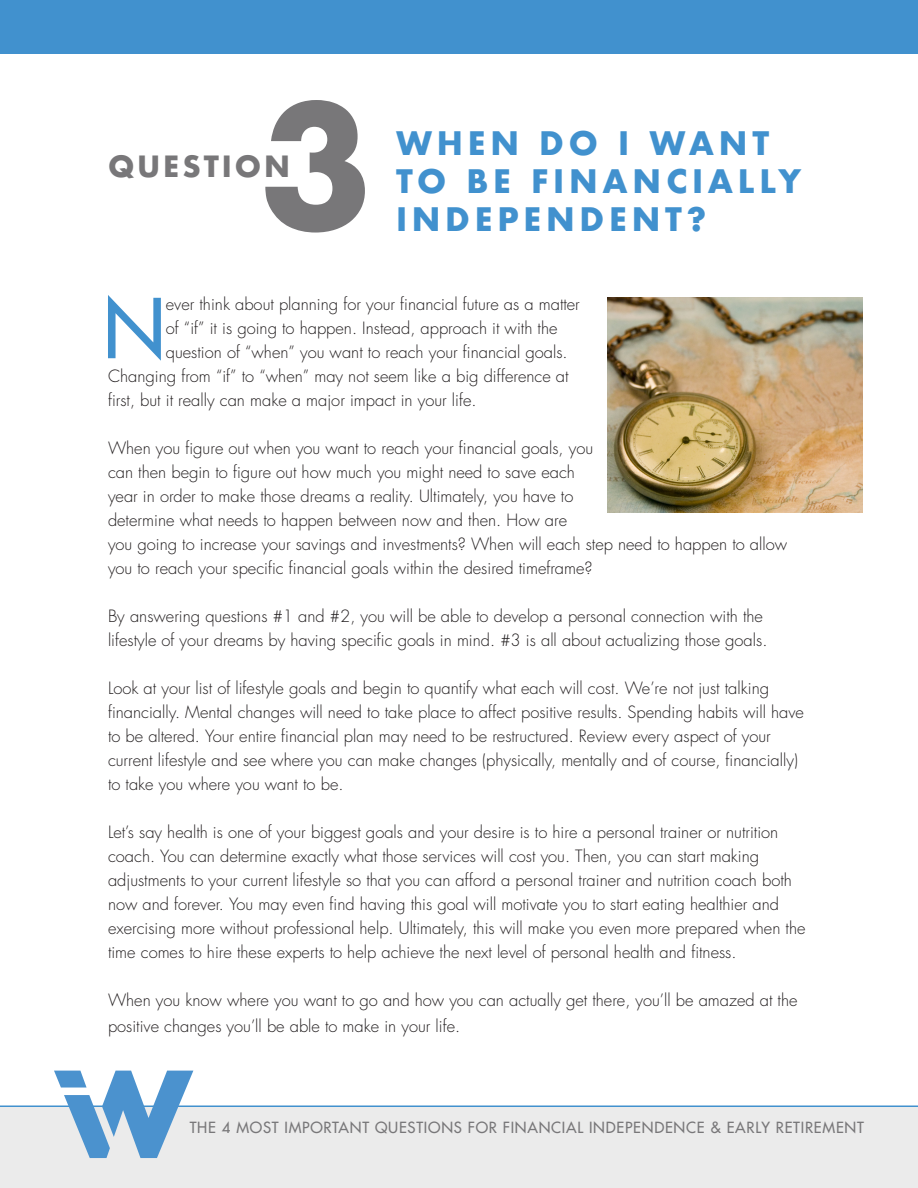
<style>
.page{position:relative;width:918px;height:1188px;background:#fff}
.page>*{position:absolute;margin:0;border:0;box-sizing:border-box;transform-origin:0 0}
.t1{font:700 166.5px "Futura";color:#787779}
.t2{font:80.1px "Futura";color:#4191ce}
.t3{font:700 31.5px/37.8px "Futura";letter-spacing:.15em;color:#4191ce}
.t4{font:700 28.5px "Futura";letter-spacing:.1em;color:#787779}
.t5{font:300 16.5px/24px "Futura";color:#231f20}
.t6{font:15px "Futura";letter-spacing:.05em;color:#787779}
</style>
<div class="page">
<div style="left:0;top:1106px;width:918px;height:82px;background:#ebebeb"></div>
<svg style="left:54px;top:1071px;width:139px;height:87px"></svg>
<div style="left:0;top:0;width:918px;height:54px;background:#4191ce"></div>
<img style="left:608px;top:297px;width:255px;height:215px">
<p class="t1" style="left:260px;top:46px;width:115px">3</p>
<p class="t4" style="left:108px;top:145px;width:183px">QUESTION</p>
<p class="t3" style="left:396px;top:124px;width:407px">WHEN DO I WANT<br>TO BE FINANCIALLY</p>
<p class="t3" style="left:396px;top:200px;width:312px">INDEPENDENT?</p>
<p class="t2" style="left:103px;top:277px;width:64px">N</p>
<p class="t5" style="left:166px;top:292px;width:416px">ever think about planning for your financial future as a matter</p>
<p class="t5" style="left:166px;top:316px;width:393px">of “if” it is going to happen. Instead, approach it with the</p>
<p class="t5" style="left:166px;top:340px;width:403px">question of “when” you want to reach your financial goals.</p>
<p class="t5" style="left:108px;top:364px;width:462px">Changing from “if” to “when” may not seem like a big difference at</p>
<p class="t5" style="left:108px;top:388px;width:370px">first, but it really can make a major impact in your life.</p>
<p class="t5" style="left:108px;top:436px;width:681px">When you figure out when you want to reach your financial goals, you<br>can then begin to figure out how much you might need to save each<br>year in order to make those dreams a reality. Ultimately, you have to<br>determine what needs to happen between now and then. How are<br>you going to increase your savings and investments? When will each step need to happen to allow you to reach your specific financial goals within the desired timeframe?</p>
<p class="t5" style="left:108px;top:604px;width:661px">By answering questions #1 and #2, you will be able to develop a personal connection with the lifestyle of your dreams by having specific goals in mind. #3 is all about actualizing those goals.</p>
<p class="t5" style="left:108px;top:676px;width:697px">Look at your list of lifestyle goals and begin to quantify what each will cost. We’re not just talking financially. Mental changes will need to take place to affect positive results. Spending habits will have to be altered. Your entire financial plan may need to be restructured. Review every aspect of your current lifestyle and see where you can make changes (physically, mentally and of course, financially) to take you where you want to be.</p>
<p class="t5" style="left:108px;top:820px;width:699px">Let’s say health is one of your biggest goals and your desire is to hire a personal trainer or nutrition coach. You can determine exactly what those services will cost you. Then, you can start making adjustments to your current lifestyle so that you can afford a personal trainer and nutrition coach both now and forever. You may even find having this goal will motivate you to start eating healthier and exercising more without professional help. Ultimately, this will make you even more prepared when the time comes to hire these experts to help achieve the next level of personal health and fitness.</p>
<p class="t5" style="left:108px;top:988px;width:691px;line-height:25.5px">When you know where you want to go and how you can actually get there, you’ll be amazed at the positive changes you’ll be able to make in your life.</p>
<p class="t6" style="left:190px;top:1118px;width:676px">THE 4 MOST IMPORTANT QUESTIONS FOR FINANCIAL INDEPENDENCE &amp; EARLY RETIREMENT</p>
</div>
